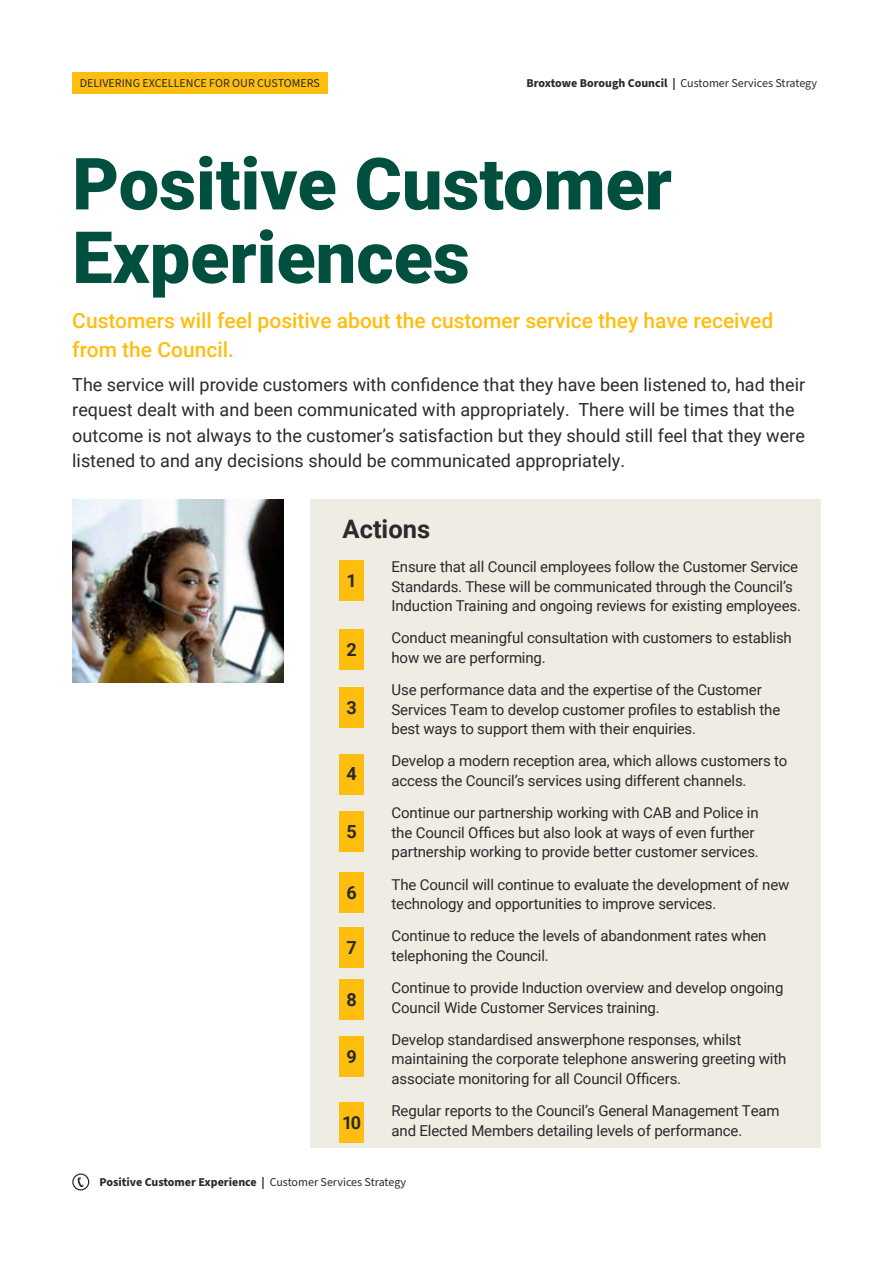
<style>
.page{position:relative;width:893px;height:1263px;background:#fff}
.page>*{position:absolute;margin:0;border:0;box-sizing:border-box;transform-origin:0 0}
.t1{font:900 72px/73.5px "Roboto";color:#004f3f}
.t2{font:700 25.5px "Roboto";color:#2a292c}
.t3{font:500 21px/28.5px "Roboto";color:#febe10}
.t4{font:18px/25.5px "Roboto";color:#2a292c}
.t5{font:700 18px "Roboto";color:#2a292c}
.t6{font:15px/19.5px "Roboto";letter-spacing:-.01em;color:#2a292c}
.t7{font:12px "Source Sans Pro";color:#2a292c}
.t8{font:700 12px "Source Sans Pro";color:#2a292c}
.s1{font-weight:700}
.s2{font-weight:400}
</style>
<div class="page">
<div style="left:310px;top:500px;width:511px;height:648px;background:#efece3"></div>
<img style="left:72px;top:500px;width:212px;height:182px">
<div style="left:339px;top:979px;width:25px;height:41px;background:#febe10"></div>
<div style="left:339px;top:1036px;width:25px;height:41px;background:#febe10"></div>
<div style="left:339px;top:1102px;width:25px;height:41px;background:#febe10"></div>
<div style="left:339px;top:927px;width:25px;height:41px;background:#febe10"></div>
<div style="left:339px;top:629px;width:25px;height:41px;background:#febe10"></div>
<div style="left:339px;top:687px;width:25px;height:41px;background:#febe10"></div>
<div style="left:339px;top:560px;width:25px;height:41px;background:#febe10"></div>
<div style="left:339px;top:811px;width:25px;height:41px;background:#febe10"></div>
<div style="left:339px;top:872px;width:25px;height:41px;background:#febe10"></div>
<div style="left:339px;top:754px;width:25px;height:40px;background:#febe10"></div>
<div style="left:72px;top:1173px;width:17px;height:17px;border:1px solid #2a292c;border-radius:50%"></div>
<div style="left:72px;top:72px;width:255px;height:22px;background:#febe10"></div>
<svg style="left:77px;top:1177px;width:7px;height:10px"></svg>
<p class="t7" style="left:80px;top:75px;width:242px">DELIVERING EXCELLENCE FOR OUR CUSTOMERS</p>
<p class="t7" style="left:526px;top:75px;width:292px"><span class="s1">Broxtowe Borough Council |</span> Customer Services Strategy</p>
<h1 class="t1" style="left:72px;top:144px;width:601px">Positive Customer<br>Experiences</h1>
<h3 class="t3" style="left:72px;top:306px;width:702px">Customers will feel positive about the customer service they have received from the Council.</h3>
<p class="t4" style="left:72px;top:371px;width:734px">The service will provide customers with confidence that they have been listened to, had their request dealt with and been communicated with appropriately. There will be times that the outcome is not always to the customer’s satisfaction but they should still feel that they were listened to and any decisions should be communicated appropriately.</p>
<h2 class="t2" style="left:343px;top:511px;width:89px">Actions</h2>
<p class="t5" style="left:346px;top:568px;width:12px">1</p>
<p class="t5" style="left:346px;top:637px;width:12px">2</p>
<p class="t5" style="left:346px;top:694px;width:12px">3</p>
<p class="t5" style="left:346px;top:761px;width:12px">4</p>
<p class="t5" style="left:346px;top:819px;width:12px">5</p>
<p class="t5" style="left:346px;top:880px;width:12px">6</p>
<p class="t5" style="left:346px;top:935px;width:12px">7</p>
<p class="t5" style="left:346px;top:987px;width:12px">8</p>
<p class="t5" style="left:346px;top:1044px;width:12px">9</p>
<p class="t5" style="left:342px;top:1110px;width:20px">10</p>
<p class="t6" style="left:392px;top:556px;width:411px">Ensure that all Council employees follow the Customer Service<br>Standards. These will be communicated through the Council’s<br>Induction Training and ongoing reviews for existing employees.</p>
<p class="t6" style="left:392px;top:628px;width:402px">Conduct meaningful consultation with customers to establish how we are performing.</p>
<p class="t6" style="left:392px;top:679px;width:390px">Use performance data and the expertise of the Customer<br>Services Team to develop customer profiles to establish the best ways to support them with their enquiries.</p>
<p class="t6" style="left:392px;top:751px;width:397px">Develop a modern reception area, which allows customers to access the Council’s services using different channels.</p>
<p class="t6" style="left:392px;top:802px;width:369px">Continue our partnership working with CAB and Police in the Council Offices but also look at ways of even further partnership working to provide better customer services.</p>
<p class="t6" style="left:392px;top:874px;width:399px">The Council will continue to evaluate the development of new technology and opportunities to improve services.</p>
<p class="t6" style="left:392px;top:925px;width:376px">Continue to reduce the levels of abandonment rates when telephoning the Council.</p>
<p class="t6" style="left:392px;top:977px;width:393px">Continue to provide Induction overview and develop ongoing<br>Council Wide Customer Services training.</p>
<p class="t6" style="left:392px;top:1029px;width:396px">Develop standardised answerphone responses, whilst maintaining the corporate telephone answering greeting with associate monitoring for all Council Officers.</p>
<p class="t6" style="left:392px;top:1100px;width:390px">Regular reports to the Council’s General Management Team and Elected Members detailing levels of performance.</p>
<p class="t8" style="left:99px;top:1174px;width:308px">Positive Customer Experience | <span class="s2">Customer Services Strategy</span></p>
</div>
